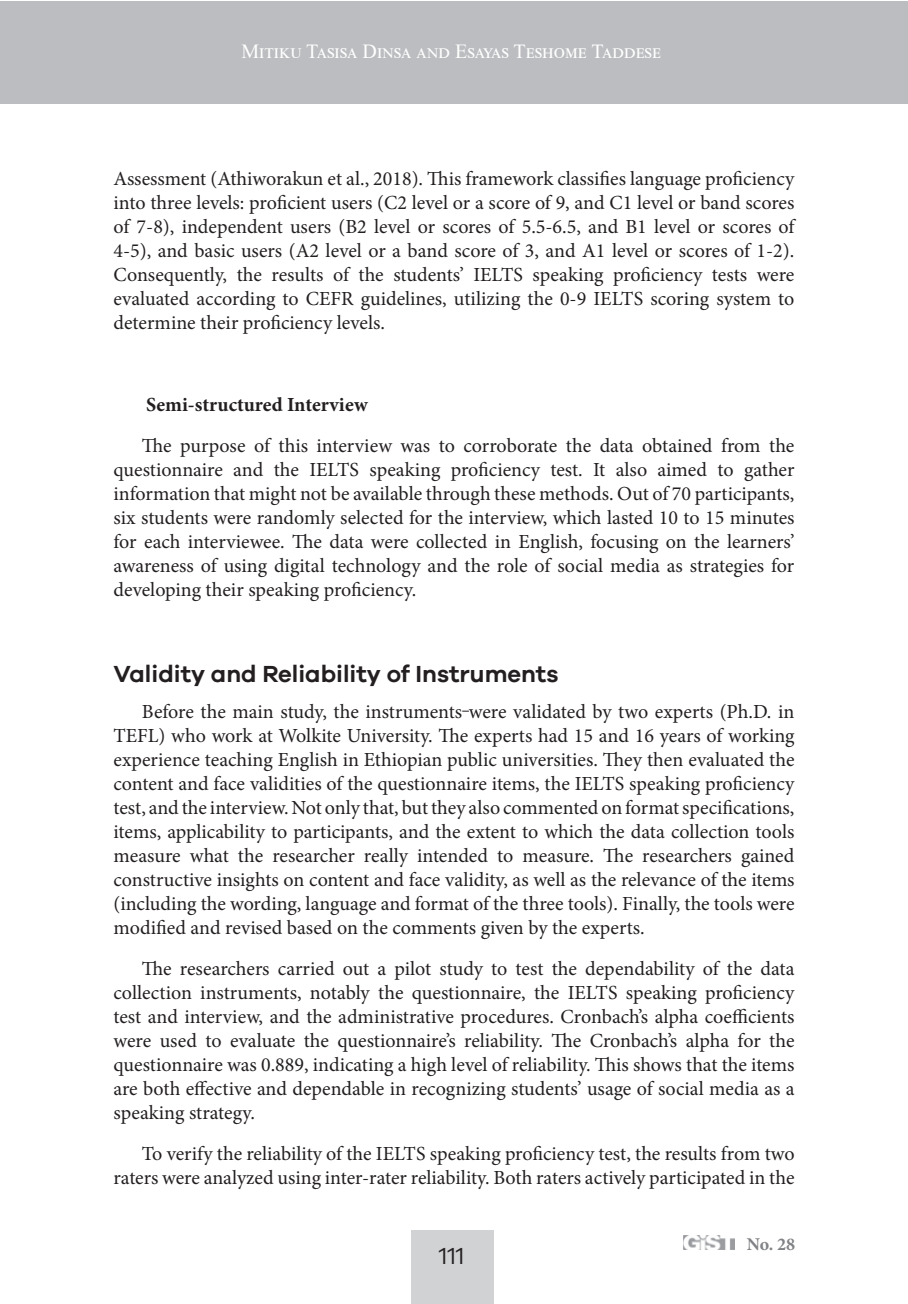
<style>
.page{position:relative;width:908px;height:1304px;background:#fff}
.page>*{position:absolute;margin:0;border:0;box-sizing:border-box;transform-origin:0 0}
.t1{font:600 24px "Galano Grotesque";color:#231f20}
.t2{font:24px "Galano Grotesque";color:#231f20}
.t3{font:20px/24px "Minion Pro";color:#231f20;text-align:justify}
.t4{font:20px "Times New Roman";color:#fff}
.t5{font:700 20px "Minion Pro";color:#231f20}
.t6{font:700 18px "Minion Pro";color:#808285}
</style>
<div class="page">
<div style="left:411px;top:1230px;width:83px;height:74px;background:#d1d2d4"></div>
<img style="left:683px;top:1236px;width:51px;height:13px">
<div style="left:0;top:1px;width:906px;height:102px;background:#bcbdc0"></div>
<p class="t4" style="left:241px;top:37px;width:421px">Mitiku Tasisa Dinsa and Esayas Teshome Taddese</p>
<p class="t3" style="left:113px;top:166px;width:682px">Assessment (Athiworakun et al., 2018). This framework classifies language proficiency into three levels: proficient users (C2 level or a score of 9, and C1 level or band scores of 7-8), independent users (B2 level or scores of 5.5-6.5, and B1 level or scores of 4-5), and basic users (A2 level or a band score of 3, and A1 level or scores of 1-2).<br>Consequently, the results of the students’ IELTS speaking proficiency tests were evaluated according to CEFR guidelines, utilizing the 0-9 IELTS scoring system to determine their proficiency levels.</p>
<p class="t5" style="left:146px;top:390px;width:223px">Semi-structured Interview</p>
<p class="t3" style="left:113px;top:433px;width:682px;text-indent:28px">The purpose of this interview was to corroborate the data obtained from the questionnaire and the IELTS speaking proficiency test. It also aimed to gather information that might not be available through these methods. Out of 70 participants, six students were randomly selected for the interview, which lasted 10 to 15 minutes for each interviewee. The data were collected in English, focusing on the learners’ awareness of using digital technology and the role of social media as strategies for developing their speaking proficiency.</p>
<p class="t1" style="left:113px;top:660px;width:446px">Validity and Reliability of Instruments</p>
<p class="t3" style="left:113px;top:700px;width:682px;text-indent:28px">Before the main study, the instruments were validated by two experts (Ph.D. in TEFL) who work at Wolkite University. The experts had 15 and 16 years of working experience teaching English in Ethiopian public universities. They then evaluated the content and face validities of the questionnaire items, the IELTS speaking proficiency test, and the interview. Not only that, but they also commented on format specifications, items, applicability to participants, and the extent to which the data collection tools measure what the researcher really intended to measure. The researchers gained constructive insights on content and face validity, as well as the relevance of the items (including the wording, language and format of the three tools). Finally, the tools were modified and revised based on the comments given by the experts.</p>
<p class="t3" style="left:113px;top:957px;width:682px;text-indent:28px">The researchers carried out a pilot study to test the dependability of the data collection instruments, notably the questionnaire, the IELTS speaking proficiency test and interview, and the administrative procedures. Cronbach’s alpha coefficients were used to evaluate the questionnaire’s reliability. The Cronbach’s alpha for the questionnaire was 0.889, indicating a high level of reliability. This shows that the items are both effective and dependable in recognizing students’ usage of social media as a speaking strategy.</p>
<p class="t3" style="left:113px;top:1142px;width:682px;text-align:right">To verify the reliability of the IELTS speaking proficiency test, the results from two raters were analyzed using inter-rater reliability. Both raters actively participated in the</p>
<p class="t2" style="left:438px;top:1242px;width:27px">111</p>
<p class="t6" style="left:746px;top:1232px;width:50px">No. 28</p>
</div>
